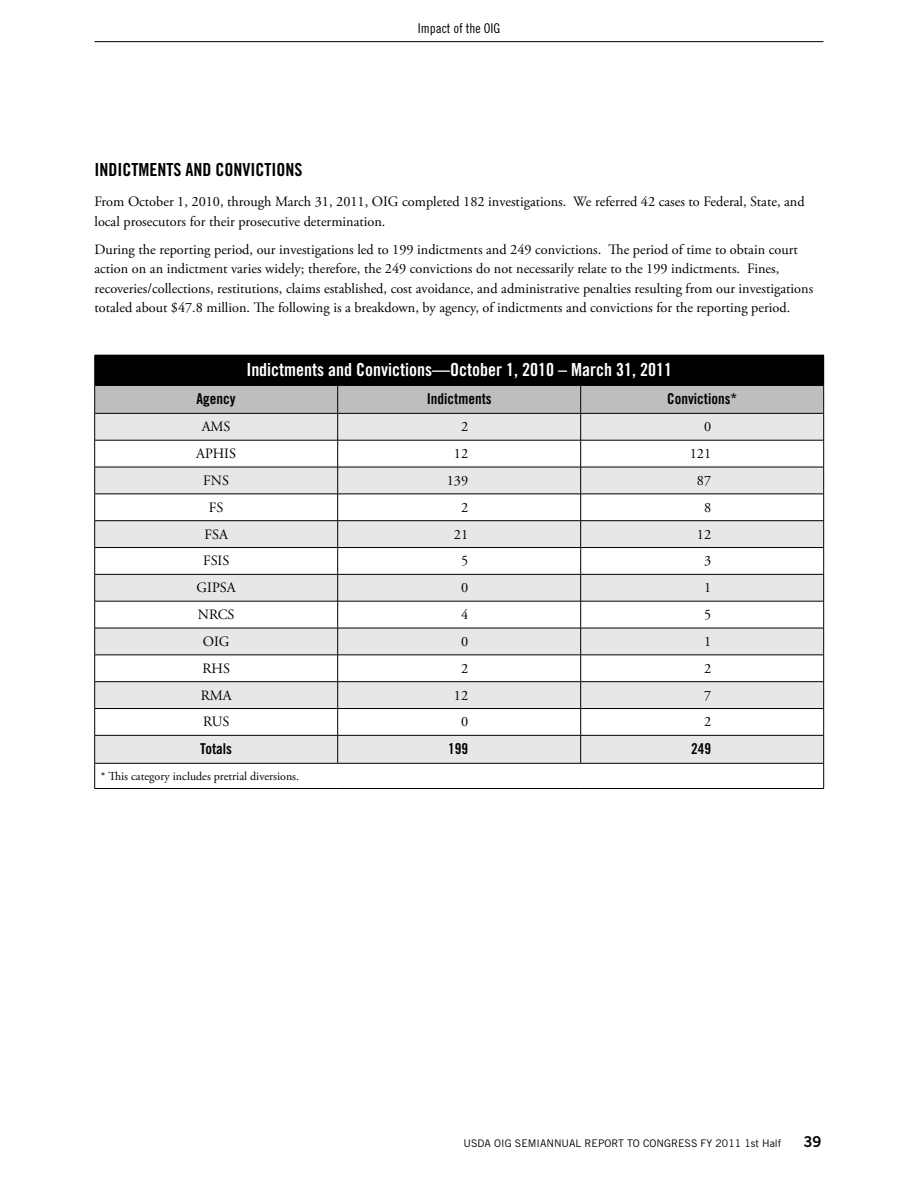
<style>
.page{position:relative;width:918px;height:1188px;background:#fff}
.page>*{position:absolute;margin:0;border:0;box-sizing:border-box;transform-origin:0 0}
.t1{font:18px "Trade Gothic Bold Cond Twenty";color:#fff}
.t2{font:18px "Trade Gothic Bold Cond Twenty";color:#000}
.t3{font:15px "Trade Gothic Bold Cond Twenty";color:#000}
.t4{font:15px "Trade Gothic Bold Two";color:#000}
.t5{font:14.25px/19.5px "Adobe Garamond Pro";color:#000}
.t6{font:13.5px "Trade Gothic Cond Eighteen";color:#000}
.t7{font:12px "Adobe Garamond Pro";color:#000}
.t8{font:10.5px "Trade Gothic";color:#000}
</style>
<div class="page">
<hr style="left:94px;top:41px;width:730px;height:1px;background:#000">
<div style="left:95px;top:355px;width:729px;height:30px;background:#000"></div>
<hr style="left:94px;top:355px;width:1px;height:30px;background:#000">
<svg style="left:94px;top:385px;width:730px;height:403px"></svg>
<hr style="left:94px;top:788px;width:244px;height:1px;background:#000">
<hr style="left:338px;top:788px;width:243px;height:1px;background:#000">
<hr style="left:581px;top:788px;width:243px;height:1px;background:#000">
<p class="t6" style="left:418px;top:20px;width:84px">Impact of the OIG</p>
<p class="t2" style="left:94px;top:158px;width:209px">INDICTMENTS AND CONVICTIONS</p>
<p class="t5" style="left:94px;top:192px;width:712px">From October 1, 2010, through March 31, 2011, OIG completed 182 investigations. We referred 42 cases to Federal, State, and local prosecutors for their prosecutive determination.</p>
<p class="t5" style="left:94px;top:240px;width:720px">During the reporting period, our investigations led to 199 indictments and 249 convictions. The period of time to obtain court action on an indictment varies widely; therefore, the 249 convictions do not necessarily relate to the 199 indictments. Fines, recoveries/collections, restitutions, claims established, cost avoidance, and administrative penalties resulting from our investigations totaled about $47.8 million. The following is a breakdown, by agency, of indictments and convictions for the reporting period.</p>
<p class="t1" style="left:246px;top:359px;width:427px">Indictments and Convictions—October 1, 2010 – March 31, 2011</p>
<p class="t3" style="left:197px;top:390px;width:41px">Agency</p>
<p class="t3" style="left:427px;top:390px;width:66px">Indictments</p>
<p class="t3" style="left:667px;top:390px;width:71px">Convictions*</p>
<p class="t5" style="left:202px;top:417px;width:30px">AMS</p>
<p class="t5" style="left:461px;top:417px;width:9px">2</p>
<p class="t5" style="left:704px;top:417px;width:9px">0</p>
<p class="t5" style="left:196px;top:444px;width:41px">APHIS</p>
<p class="t5" style="left:454px;top:444px;width:16px">12</p>
<p class="t5" style="left:690px;top:444px;width:23px">121</p>
<p class="t5" style="left:203px;top:471px;width:27px">FNS</p>
<p class="t5" style="left:447px;top:471px;width:23px">139</p>
<p class="t5" style="left:697px;top:471px;width:16px">87</p>
<p class="t5" style="left:209px;top:498px;width:16px">FS</p>
<p class="t5" style="left:461px;top:498px;width:9px">2</p>
<p class="t5" style="left:704px;top:498px;width:9px">8</p>
<p class="t5" style="left:204px;top:525px;width:25px">FSA</p>
<p class="t5" style="left:454px;top:525px;width:16px">21</p>
<p class="t5" style="left:697px;top:525px;width:16px">12</p>
<p class="t5" style="left:203px;top:552px;width:28px">FSIS</p>
<p class="t5" style="left:461px;top:552px;width:9px">5</p>
<p class="t5" style="left:704px;top:552px;width:9px">3</p>
<p class="t5" style="left:197px;top:578px;width:41px">GIPSA</p>
<p class="t5" style="left:461px;top:578px;width:9px">0</p>
<p class="t5" style="left:704px;top:578px;width:9px">1</p>
<p class="t5" style="left:198px;top:605px;width:38px">NRCS</p>
<p class="t5" style="left:461px;top:605px;width:9px">4</p>
<p class="t5" style="left:704px;top:605px;width:9px">5</p>
<p class="t5" style="left:203px;top:632px;width:28px">OIG</p>
<p class="t5" style="left:461px;top:632px;width:9px">0</p>
<p class="t5" style="left:704px;top:632px;width:9px">1</p>
<p class="t5" style="left:202px;top:659px;width:29px">RHS</p>
<p class="t5" style="left:461px;top:659px;width:9px">2</p>
<p class="t5" style="left:704px;top:659px;width:9px">2</p>
<p class="t5" style="left:201px;top:686px;width:33px">RMA</p>
<p class="t5" style="left:454px;top:686px;width:16px">12</p>
<p class="t5" style="left:704px;top:686px;width:9px">7</p>
<p class="t5" style="left:203px;top:713px;width:28px">RUS</p>
<p class="t5" style="left:461px;top:713px;width:9px">0</p>
<p class="t5" style="left:704px;top:713px;width:9px">2</p>
<p class="t3" style="left:200px;top:740px;width:33px">Totals</p>
<p class="t3" style="left:448px;top:740px;width:21px">199</p>
<p class="t3" style="left:691px;top:740px;width:21px">249</p>
<p class="t7" style="left:101px;top:769px;width:200px">* This category includes pretrial diversions.</p>
<p class="t8" style="left:464px;top:1137px;width:319px">USDA OIG SEMIANNUAL REPORT TO CONGRESS FY 2011 1st Half</p>
<p class="t4" style="left:803px;top:1132px;width:20px">39</p>
</div>
